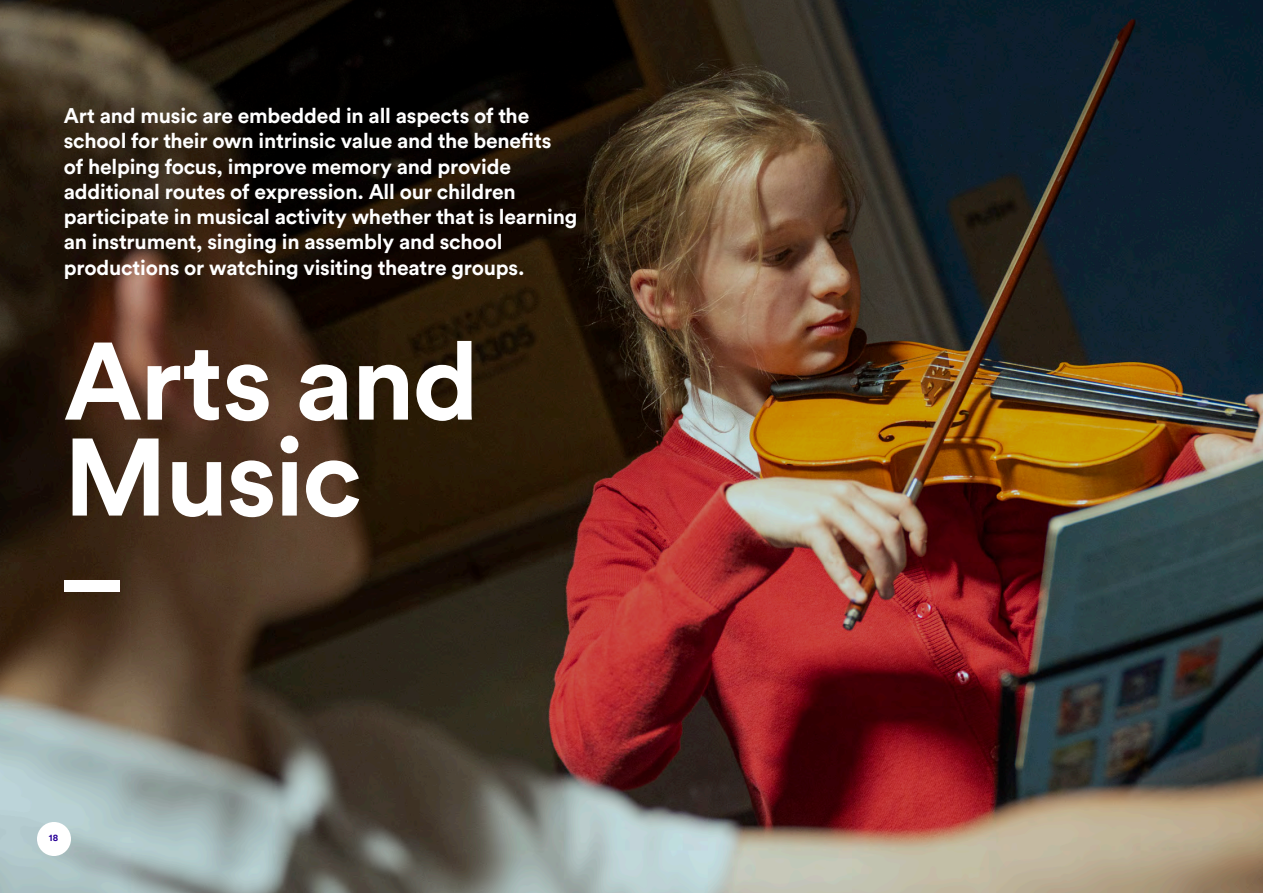
<style>
.page{position:relative;width:1263px;height:893px;background:#fff}
.page>*{position:absolute;margin:0;border:0;box-sizing:border-box;transform-origin:0 0}
.t1{font:700 108.6px/96px "Circular Std";letter-spacing:-.02em;color:#fff}
.t2{font:700 21px/25.2px "Circular Std";letter-spacing:-.01em;color:#fff}
.t3{font:700 9.6px "Circular Std";color:#290098}
</style>
<div class="page">
<img style="left:0;top:0;width:1263px;height:893px">
<div style="left:37px;top:822px;width:34px;height:34px;background:#fff;border-radius:50%"></div>
<svg style="left:1248px;top:586px;width:15px;height:307px;background:#54544b"></svg>
<p class="t2" style="left:64px;top:103px;width:515px">Art and music are embedded in all aspects of the school for their own intrinsic value and the benefits<br>of helping focus, improve memory and provide additional routes of expression. All our children participate in musical activity whether that is learning an instrument, singing in assembly and school productions or watching visiting theatre groups.</p>
<p class="t1" style="left:64px;top:331px;width:417px">Arts and<br>Music</p>
<p class="t1" style="left:64px;top:492px;width:58px">_</p>
<p class="t3" style="left:49px;top:831px;width:11px">18</p>
</div>
